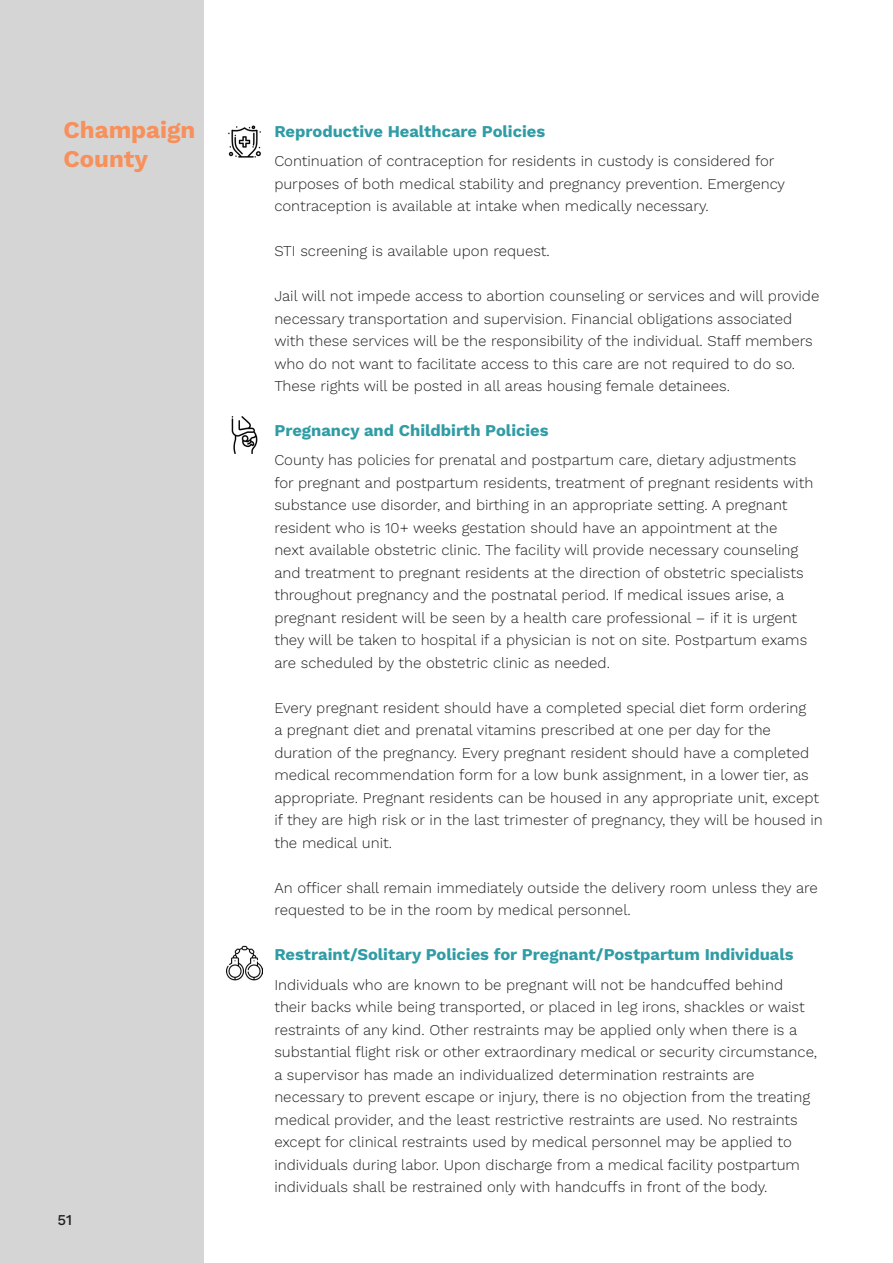
<style>
.page{position:relative;width:893px;height:1263px;background:#fff}
.page>*{position:absolute;margin:0;border:0;box-sizing:border-box;transform-origin:0 0}
.head_1{font:700 24px/28.8px "Work Sans";color:#f7905b}
.t1{font:700 16.5px "Work Sans";color:#309ca5}
.body_text{font:300 15px/22.5px "Work Sans";color:#231f20}
.t2{font:500 15px "Work Sans";color:#231f20}
</style>
<div class="page">
<div style="left:0;top:0;width:204px;height:1263px;background:#d6d5d6"></div>
<hr style="left:892px;top:0;width:1px;height:1263px;background:#d6d5d6">
<img style="left:231px;top:417px;width:27px;height:36px">
<img style="left:226px;top:945px;width:37px;height:36px">
<img style="left:228px;top:125px;width:33px;height:33px">
<p class="head_1" style="left:64px;top:114px;width:133px">Champaign<br>County</p>
<p class="t2" style="left:57px;top:1208px;width:16px">51</p>
<p class="t1" style="left:274px;top:119px;width:272px">Reproductive Healthcare Policies</p>
<p class="body_text" style="left:274px;top:149px;width:512px">Continuation of contraception for residents in custody is considered for purposes of both medical stability and pregnancy prevention. Emergency contraception is available at intake when medically necessary.</p>
<p class="body_text" style="left:274px;top:239px;width:277px">STI screening is available upon request.</p>
<p class="body_text" style="left:274px;top:284px;width:547px">Jail will not impede access to abortion counseling or services and will provide necessary transportation and supervision. Financial obligations associated with these services will be the responsibility of the individual. Staff members who do not want to facilitate access to this care are not required to do so.<br>These rights will be posted in all areas housing female detainees.</p>
<p class="t1" style="left:274px;top:418px;width:276px">Pregnancy and Childbirth Policies</p>
<p class="body_text" style="left:274px;top:449px;width:540px">County has policies for prenatal and postpartum care, dietary adjustments for pregnant and postpartum residents, treatment of pregnant residents with substance use disorder, and birthing in an appropriate setting. A pregnant resident who is 10+ weeks gestation should have an appointment at the<br>next available obstetric clinic. The facility will provide necessary counseling and treatment to pregnant residents at the direction of obstetric specialists throughout pregnancy and the postnatal period. If medical issues arise, a pregnant resident will be seen by a health care professional – if it is urgent they will be taken to hospital if a physician is not on site. Postpartum exams are scheduled by the obstetric clinic as needed.</p>
<p class="body_text" style="left:274px;top:696px;width:550px">Every pregnant resident should have a completed special diet form ordering<br>a pregnant diet and prenatal vitamins prescribed at one per day for the duration of the pregnancy. Every pregnant resident should have a completed medical recommendation form for a low bunk assignment, in a lower tier, as appropriate. Pregnant residents can be housed in any appropriate unit, except if they are high risk or in the last trimester of pregnancy, they will be housed in the medical unit.</p>
<p class="body_text" style="left:274px;top:876px;width:545px">An officer shall remain immediately outside the delivery room unless they are requested to be in the room by medical personnel.</p>
<p class="t1" style="left:274px;top:942px;width:521px">Restraint/Solitary Policies for Pregnant/Postpartum Individuals</p>
<p class="body_text" style="left:274px;top:973px;width:544px">Individuals who are known to be pregnant will not be handcuffed behind their backs while being transported, or placed in leg irons, shackles or waist restraints of any kind. Other restraints may be applied only when there is a substantial flight risk or other extraordinary medical or security circumstance, a supervisor has made an individualized determination restraints are necessary to prevent escape or injury, there is no objection from the treating medical provider, and the least restrictive restraints are used. No restraints except for clinical restraints used by medical personnel may be applied to individuals during labor. Upon discharge from a medical facility postpartum individuals shall be restrained only with handcuffs in front of the body.</p>
</div>
